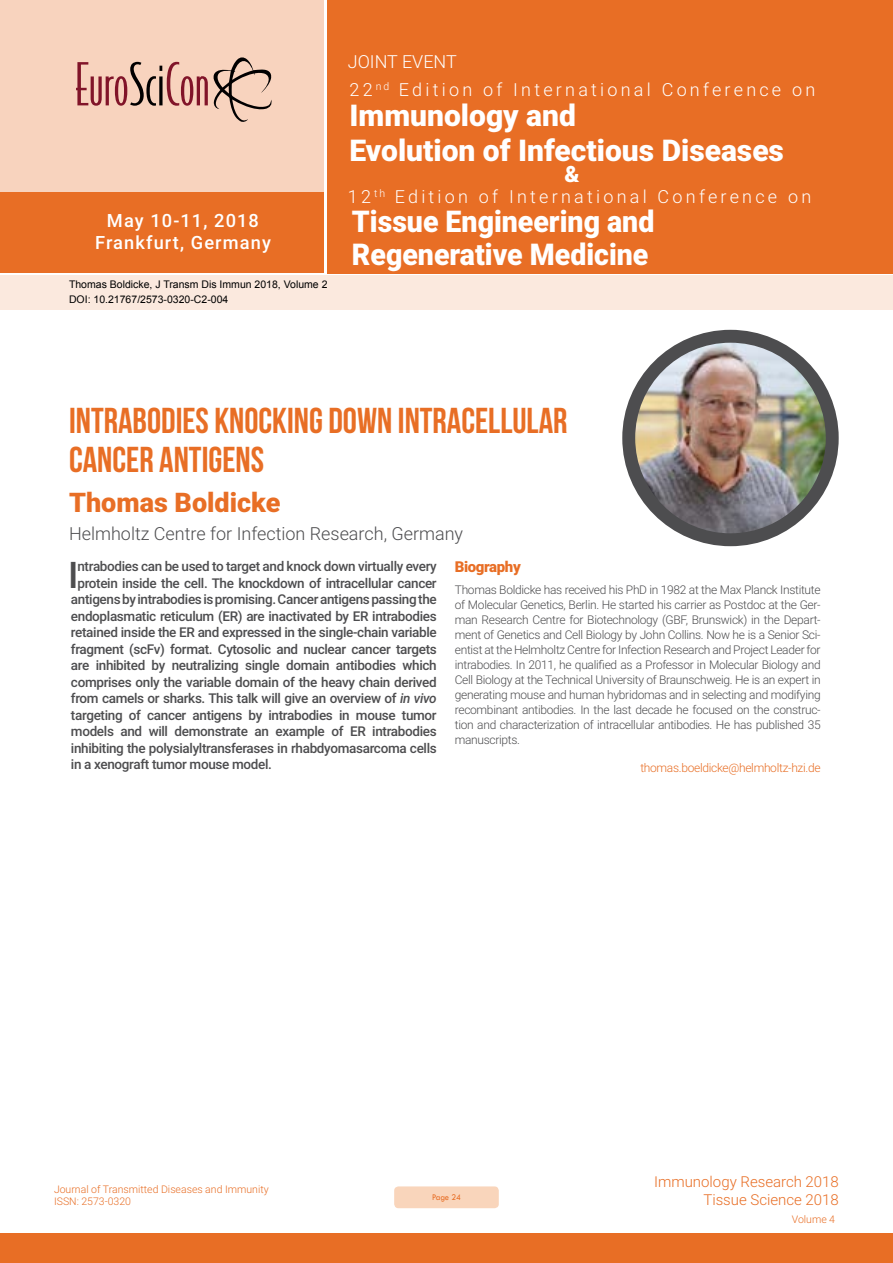
<style>
.page{position:relative;width:893px;height:1263px;background:#fff}
.page>*{position:absolute;margin:0;border:0;box-sizing:border-box;transform-origin:0 0}
.t1{font:500 36.75px "Roboto";color:#4d4d4f}
.t2{font:36px/39.6px "Bebas Neue";color:#e86e25}
.t3{font:900 30px/34.5px "Roboto";color:#fff}
.t4{font:900 30px/33px "Roboto";color:#fff;scale:.95 1}
.t5{font:900 27px "Roboto";color:#e86e25}
.t6{font:900 22.5px "Roboto";color:#fff}
.t7{font:500 18.3px/21.9px "Roboto";letter-spacing:.06em;color:#fff;text-align:center}
.t8{font:300 18px/29px "Roboto";letter-spacing:.18em;color:#fff}
.t9{font:300 18px "Roboto";color:#4d4d4f}
.t10{font:300 15px/18px "Roboto";color:#e86e25;text-align:right}
.t11{font:900 15px "Roboto";letter-spacing:-.025em;color:#e86e25}
.t12{font:500 13.5px "Roboto";letter-spacing:-.025em;color:#4d4d4f}
.t13{font:300 12px/15px "Roboto";letter-spacing:-.025em;color:#4d4d4f;text-align:justify}
.t14{font:300 12px "Roboto";letter-spacing:-.025em;color:#e86e25}
.t15{font:10.5px/14.4px "Arial";color:#000}
.t16{font:300 10.5px/12.6px "Roboto";color:#e86e25}
.t17{font:9px "Tw Cen";letter-spacing:-.02em;color:#e86e25;scale:.95 1}
.s1{font-style:italic}
</style>
<div class="page">
<div style="left:0;top:0;width:323px;height:193px;background:#f8d3be"></div>
<div style="left:1px;top:193px;width:323px;height:80px;background:#e86e25"></div>
<div style="left:327px;top:0;width:566px;height:273px;background:#e86e25"></div>
<div style="left:1px;top:275px;width:892px;height:35px;background:#fbe9de"></div>
<svg style="left:76px;top:57px;width:196px;height:65px"></svg>
<div style="left:0;top:1233px;width:893px;height:30px;background:#e86e25"></div>
<div style="left:394px;top:1186px;width:105px;height:22px;background:#f9d5bb;border-radius:4px"></div>
<img style="left:629px;top:336px;width:203px;height:204px;border-radius:102px">
<div style="left:622px;top:330px;width:217px;height:216px;border:13px solid #4d4d4f;border-radius:50%"></div>
<h3 class="t7" style="left:95px;top:209px;width:177px">May 10-11, 2018<br>Frankfurt, Germany</h3>
<p class="t15" style="left:69px;top:278px;width:260px">Thomas Boldicke, J Transm Dis Immun 2018, Volume 2<br>DOI: 10.21767/2573-0320-C2-004</p>
<h3 class="t8" style="left:348px;top:46px;width:469px">JOINT EVENT<br>22 <sup>nd</sup> Edition of International Conference on</h3>
<h3 class="t3" style="left:349px;top:97px;width:436px">Immunology and<br>Evolution of Infectious Diseases</h3>
<h3 class="t6" style="left:564px;top:158px;width:17px">&amp;</h3>
<h3 class="t8" style="left:348px;top:181px;width:465px">12 <sup>th</sup> Edition of International Conference on</h3>
<h3 class="t4" style="left:352px;top:203px;width:320px">Tissue Engineering and<br>Regenerative Medicine</h3>
<h2 class="t2" style="left:69px;top:400px;width:500px">INTRABODIES KNOCKING DOWN INTRACELLULAR<br>CANCER ANTIGENS</h2>
<h3 class="t5" style="left:69px;top:484px;width:213px">Thomas Boldicke</h3>
<h3 class="t9" style="left:69px;top:521px;width:396px">Helmholtz Centre for Infection Research, Germany</h3>
<h1 class="t1" style="left:68px;top:549px;width:12px">I</h1>
<p class="t12" style="left:77px;top:557px;width:361px">ntrabodies can be used to target and knock down virtually every</p>
<p class="t12" style="left:77px;top:573px;width:361px">protein inside the cell. The knockdown of intracellular cancer</p>
<p class="t12" style="left:71px;top:590px;width:367px">antigens by intrabodies is promising. Cancer antigens passing the</p>
<p class="t12" style="left:71px;top:606px;width:367px">endoplasmatic reticulum (ER) are inactivated by ER intrabodies</p>
<p class="t12" style="left:71px;top:623px;width:367px">retained inside the ER and expressed in the single-chain variable</p>
<p class="t12" style="left:71px;top:639px;width:367px">fragment (scFv) format. Cytosolic and nuclear cancer targets</p>
<p class="t12" style="left:71px;top:656px;width:367px">are inhibited by neutralizing single domain antibodies which</p>
<p class="t12" style="left:71px;top:672px;width:367px">comprises only the variable domain of the heavy chain derived</p>
<p class="t12" style="left:71px;top:689px;width:367px">from camels or sharks. This talk will give an overview of <span class="s1">in vivo</span></p>
<p class="t12" style="left:71px;top:705px;width:367px">targeting of cancer antigens by intrabodies in mouse tumor</p>
<p class="t12" style="left:71px;top:722px;width:367px">models and will demonstrate an example of ER intrabodies</p>
<p class="t12" style="left:71px;top:738px;width:367px">inhibiting the polysialyltransferases in rhabdyomasarcoma cells</p>
<p class="t12" style="left:71px;top:755px;width:202px">in a xenograft tumor mouse model.</p>
<p class="t11" style="left:455px;top:556px;width:67px">Biography</p>
<p class="t13" style="left:455px;top:581px;width:367px">Thomas Boldicke has received his PhD in 1982 at the Max Planck Institute of Molecular Genetics, Berlin. He started his carrier as Postdoc at the Ger&shy;man Research Centre for Biotechnology (GBF, Brunswick) in the Depart&shy;ment of Genetics and Cell Biology by John Collins. Now he is a Senior Sci&shy;entist at the Helmholtz Centre for Infection Research and Project Leader for intrabodies. In 2011, he qualified as a Professor in Molecular Biology and Cell Biology at the Technical University of Braunschweig. He is an expert in generating mouse and human hybridomas and in selecting and modifying recombinant antibodies. In the last decade he focused on the construc&shy;tion and characterization of intracellular antibodies. He has published 35 manuscripts.</p>
<p class="t14" style="left:640px;top:759px;width:182px">thomas.boeldicke@helmholtz-hzi.de</p>
<p class="t16" style="left:54px;top:1182px;width:216px">Journal of Transmitted Diseases and Immunity<br>ISSN: 2573-0320</p>
<p class="t17" style="left:432px;top:1192px;width:32px">Page 24</p>
<p class="t10" style="left:654px;top:1172px;width:186px">Immunology Research 2018<br>Tissue Science 2018</p>
<p class="t16" style="left:792px;top:1212px;width:45px">Volume 4</p>
</div>
